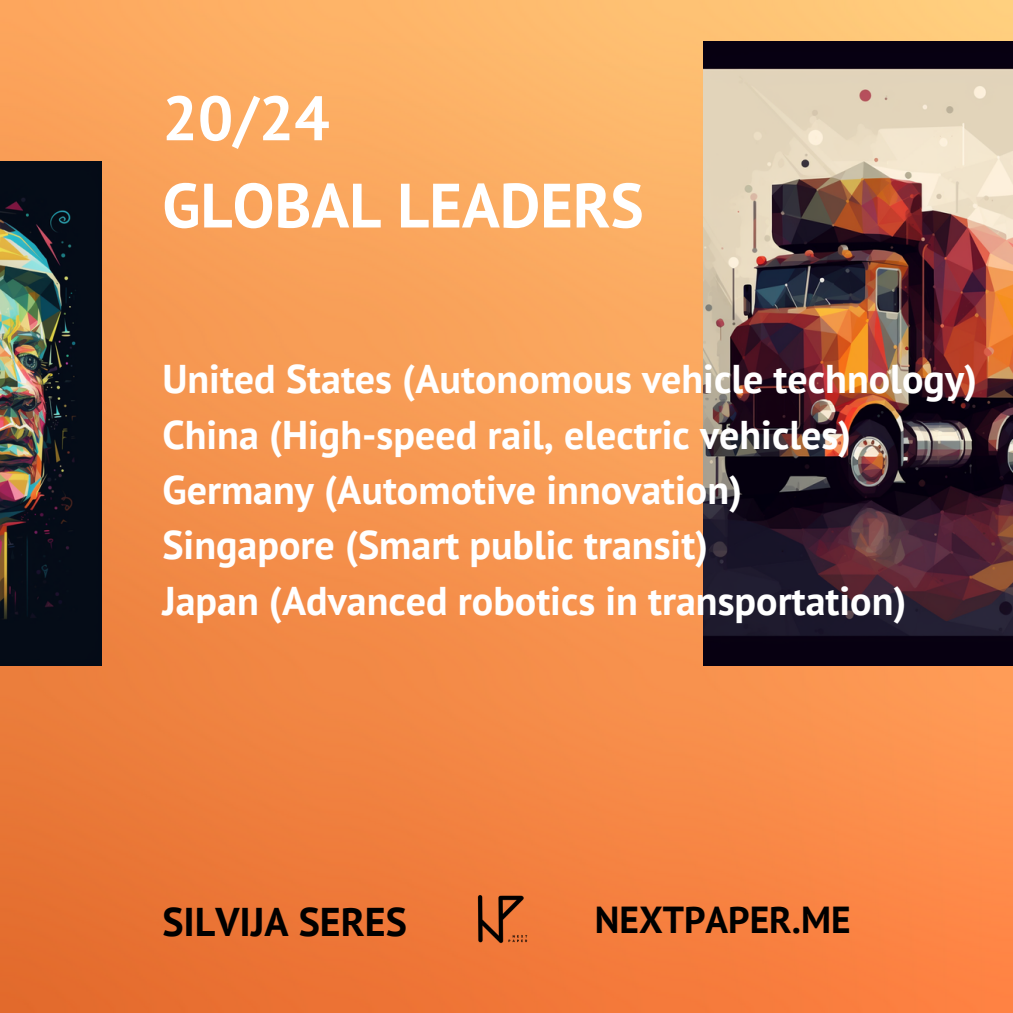
<style>
.page{position:relative;width:1013px;height:1013px;background:#fff}
.page>*{position:absolute;margin:0;border:0;box-sizing:border-box;transform-origin:0 0}
.t1{font:700 62.5px/87.2px "PT Sans";color:#fff}
.t2{font:700 40px "PT Sans";color:#fff}
.t3{font:700 40px "PT Sans";color:#000}
.t4{font:700 37.5px "PT Sans";color:#000}
</style>
<div class="page">
<img style="left:0;top:0;width:1012px;height:1012px">
<img style="left:0;top:162px;width:101px;height:503px">
<img style="left:703px;top:42px;width:309px;height:623px">
<img style="left:471px;top:890px;width:59px;height:58px">
<p class="t1" style="left:162px;top:73px;width:483px">20/24<br>GLOBAL LEADERS</p>
<h1 class="t2" style="left:162px;top:352px;width:816px">United States (Autonomous vehicle technology)</h1>
<p class="t2" style="left:162px;top:408px;width:690px">China (High-speed rail, electric vehicles)</p>
<p class="t2" style="left:162px;top:463px;width:581px">Germany (Automotive innovation)</p>
<p class="t2" style="left:162px;top:518px;width:547px">Singapore (Smart public transit)</p>
<p class="t2" style="left:162px;top:574px;width:745px">Japan (Advanced robotics in transportation)</p>
<p class="t3" style="left:162px;top:894px;width:246px">SILVIJA SERES</p>
<h2 class="t4" style="left:595px;top:894px;width:257px">NEXTPAPER.ME</h2>
</div>
